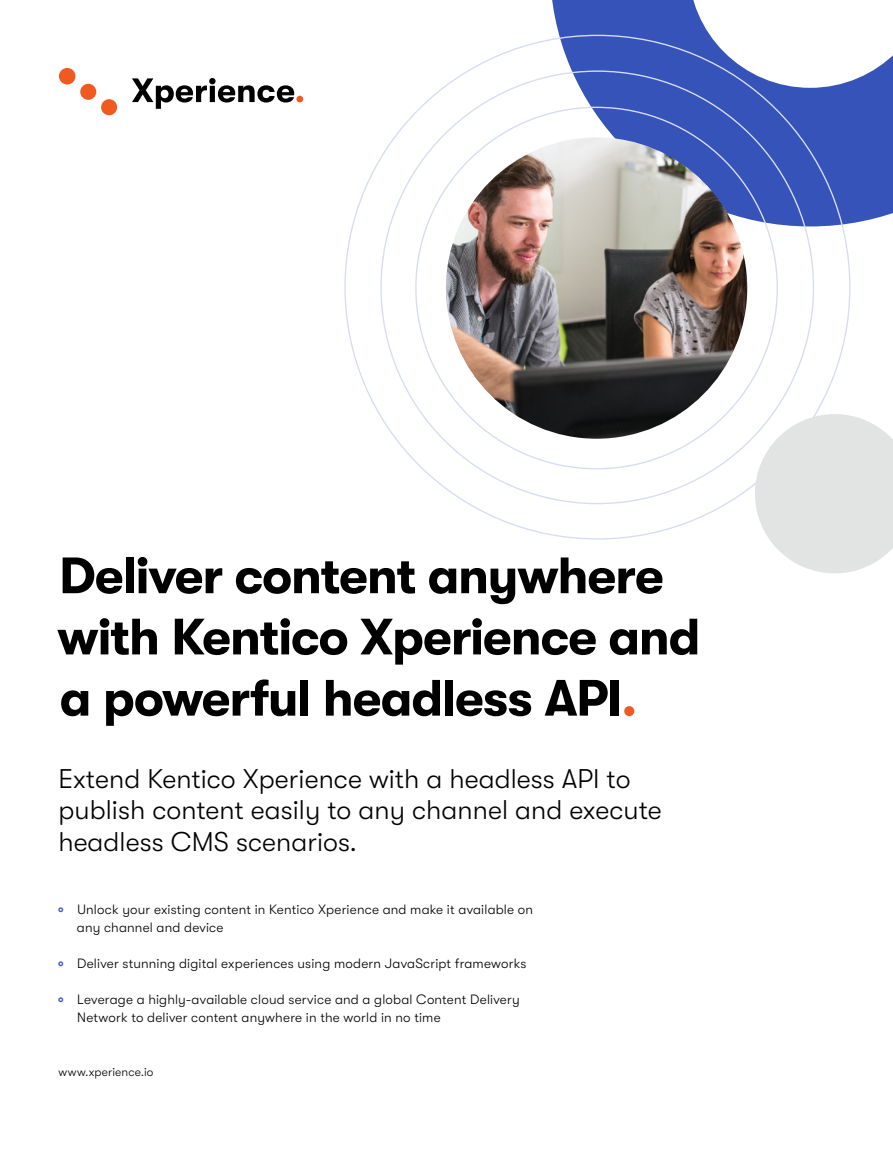
<style>
.page{position:relative;width:893px;height:1161px;background:#fff}
.page>*{position:absolute;margin:0;border:0;box-sizing:border-box;transform-origin:0 0}
.t1{font:700 51px/61.2px "GT Walsheim";letter-spacing:-.02em;color:#000}
.t2{font:300 27px/31.5px "GT Walsheim";letter-spacing:.005em;color:#000}
.t3{font:300 13.5px/18px "GT Walsheim";letter-spacing:.015em;color:#000}
.t4{font:300 12px "GT Walsheim";letter-spacing:.01em;color:#000}
.s1{color:#f05a22}
.s2{color:#3553b8}
</style>
<div class="page">
<svg style="left:552px;top:0;width:341px;height:224px;fill:#3553b8"></svg>
<svg style="left:344px;top:35px;width:506px;height:505px"></svg>
<svg style="left:380px;top:70px;width:434px;height:434px"></svg>
<svg style="left:415px;top:107px;width:363px;height:362px"></svg>
<svg style="left:449px;top:140px;width:296px;height:295px"></svg>
<svg style="left:132px;top:78px;width:171px;height:31px"></svg>
<div style="left:59px;top:68px;width:16px;height:16px;background:#f05a22;border-radius:50%"></div>
<div style="left:80px;top:84px;width:16px;height:16px;background:#f05a22;border-radius:50%"></div>
<div style="left:101px;top:99px;width:16px;height:16px;background:#f05a22;border-radius:50%"></div>
<img style="left:446px;top:137px;width:301px;height:302px;border-radius:151px">
<svg style="left:755px;top:414px;width:138px;height:159px"></svg>
<h1 class="t1" style="left:57px;top:545px;width:645px">Deliver content anywhere with Kentico Xperience and a powerful headless API<span class="s1">.</span></h1>
<h2 class="t2" style="left:58px;top:763px;width:605px">Extend Kentico Xperience with a headless API to publish content easily to any channel and execute headless CMS scenarios.</h2>
<p class="t3" style="left:77px;top:900px;width:458px;text-indent:-19px"><span class="s2">•</span> Unlock your existing content in Kentico Xperience and make it available on any channel and device</p>
<p class="t3" style="left:58px;top:954px;width:469px"><span class="s2">•</span> Deliver stunning digital experiences using modern JavaScript frameworks</p>
<p class="t3" style="left:77px;top:990px;width:444px;text-indent:-19px"><span class="s2">•</span> Leverage a highly-available cloud service and a global Content Delivery<br>Network to deliver content anywhere in the world in no time</p>
<p class="t4" style="left:58px;top:1065px;width:97px">www.xperience.io</p>
</div>
